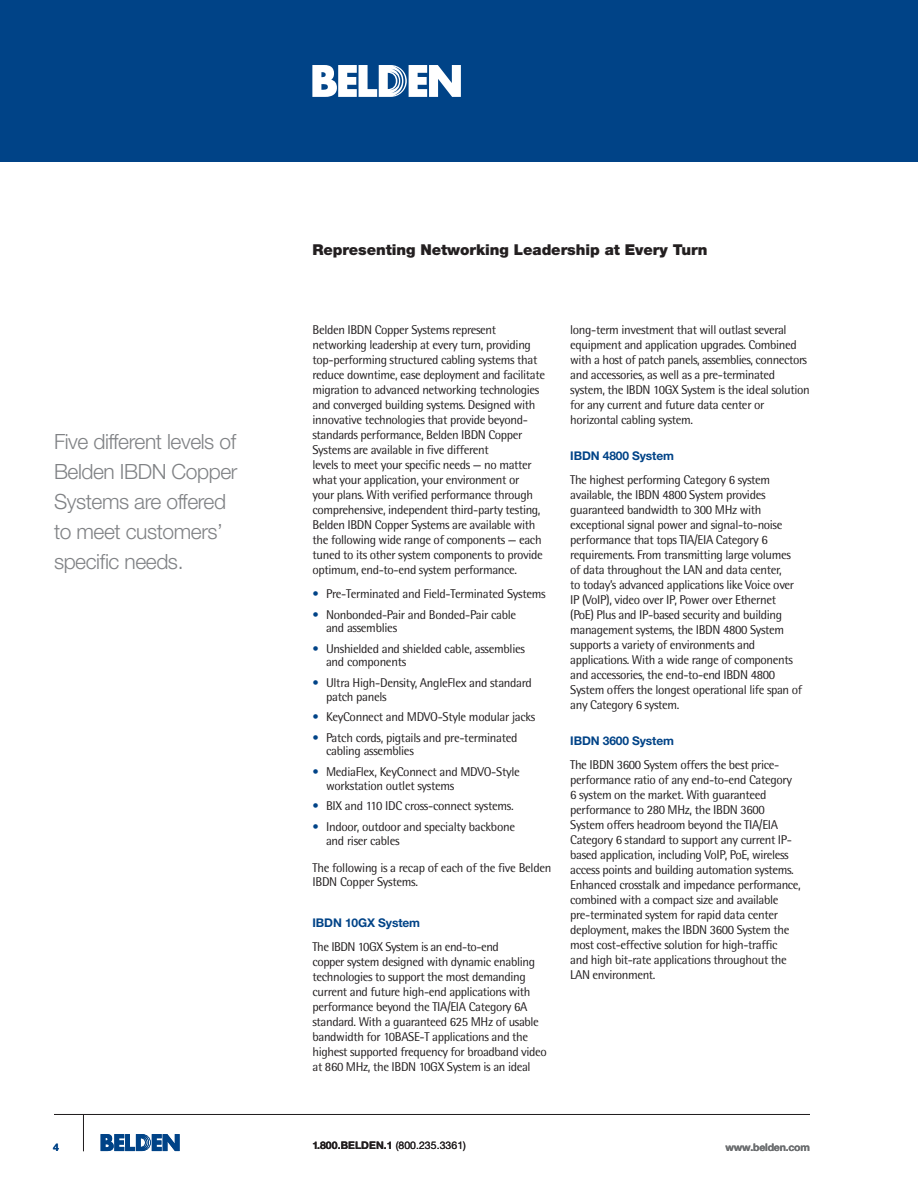
<style>
.page{position:relative;width:918px;height:1188px;background:#fff}
.page>*{position:absolute;margin:0;border:0;box-sizing:border-box;transform-origin:0 0}
.t1{font:300 21px/30px "Helvetica Neue";letter-spacing:-.02em;color:#808285}
.t2{font:900 15px "Helvetica Neue";letter-spacing:-.005em;color:#231f20}
.t3{font:12.75px/15px "Rotis Semi Sans";letter-spacing:-.03em;color:#231f20}
.t4{font:700 12px "Helvetica Neue";letter-spacing:-.01em;color:#004387}
.t5{font:700 10.5px "Helvetica Neue LT Std";letter-spacing:.005em;color:#231f20}
.t6{font:700 10.5px "Helvetica Neue";letter-spacing:-.02em;color:#6d6f71}
.t7{font:700 10.5px "Helvetica Neue";color:#004387}
.s1{font-family:"Helvetica Neue";font-weight:900;color:#004387}
.s2{font-family:"Helvetica Neue";font-weight:400}
</style>
<div class="page">
<div style="left:0;top:0;width:918px;height:162px;background:#004387"></div>
<svg style="left:312px;top:65px;width:149px;height:32px"></svg>
<hr style="left:83px;top:1114px;width:1px;height:37px;background:#231f20">
<hr style="left:54px;top:1114px;width:756px;height:1px;background:#231f20">
<svg style="left:101px;top:1134px;width:79px;height:17px"></svg>
<h1 class="t1" style="left:54px;top:426px;width:185px">Five different levels of<br>Belden IBDN Copper<br>Systems are offered to meet customers’ specific needs.</h1>
<p class="t2" style="left:313px;top:240px;width:397px">Representing Networking Leadership at Every Turn</p>
<p class="t3" style="left:313px;top:322px;width:234px">Belden IBDN Copper Systems represent networking leadership at every turn, providing top-performing structured cabling systems that reduce downtime, ease deployment and facilitate migration to advanced networking technologies and converged building systems. Designed with innovative technologies that provide beyond&shy;standards performance, Belden IBDN Copper Systems are available in five different<br>levels to meet your specific needs — no matter what your application, your environment or<br>your plans. With verified performance through comprehensive, independent third-party testing, Belden IBDN Copper Systems are available with the following wide range of components — each tuned to its other system components to provide optimum, end-to-end system performance.</p>
<p class="t3" style="left:313px;top:586px;width:235px"><span class="s1">•</span> Pre-Terminated and Field-Terminated Systems</p>
<p class="t3" style="left:326px;top:607px;width:192px;line-height:13.5px;text-indent:-14px"><span class="s1">•</span> Nonbonded-Pair and Bonded-Pair cable and assemblies</p>
<p class="t3" style="left:326px;top:642px;width:200px;line-height:13.5px;text-indent:-14px"><span class="s1">•</span> Unshielded and shielded cable, assemblies and components</p>
<p class="t3" style="left:326px;top:676px;width:207px;line-height:13.5px;text-indent:-14px"><span class="s1">•</span> Ultra High-Density, AngleFlex and standard patch panels</p>
<p class="t3" style="left:313px;top:709px;width:224px"><span class="s1">•</span> KeyConnect and MDVO-Style modular jacks</p>
<p class="t3" style="left:326px;top:731px;width:193px;line-height:13.5px;text-indent:-14px"><span class="s1">•</span> Patch cords, pigtails and pre-terminated cabling assemblies</p>
<p class="t3" style="left:326px;top:765px;width:195px;line-height:13.5px;text-indent:-14px"><span class="s1">•</span> MediaFlex, KeyConnect and MDVO-Style workstation outlet systems</p>
<p class="t3" style="left:313px;top:798px;width:203px"><span class="s1">•</span> BIX and 110 IDC cross-connect systems.</p>
<p class="t3" style="left:326px;top:820px;width:191px;line-height:13.5px;text-indent:-14px"><span class="s1">•</span> Indoor, outdoor and specialty backbone and riser cables</p>
<p class="t3" style="left:313px;top:861px;width:240px;line-height:13.5px">The following is a recap of each of the five Belden<br>IBDN Copper Systems.</p>
<p class="t4" style="left:313px;top:916px;width:109px">IBDN 10GX System</p>
<p class="t3" style="left:313px;top:939px;width:236px">The IBDN 10GX System is an end-to-end<br>copper system designed with dynamic enabling technologies to support the most demanding current and future high-end applications with performance beyond the TIA/EIA Category 6A standard. With a guaranteed 625 MHz of usable bandwidth for 10BASE-T applications and the highest supported frequency for broadband video at 860 MHz, the IBDN 10GX System is an ideal</p>
<p class="t3" style="left:570px;top:322px;width:241px">long-term investment that will outlast several equipment and application upgrades. Combined with a host of patch panels, assemblies, connectors and accessories, as well as a pre-terminated system, the IBDN 10GX System is the ideal solution for any current and future data center or horizontal cabling system.</p>
<p class="t4" style="left:570px;top:448px;width:105px">IBDN 4800 System</p>
<p class="t3" style="left:570px;top:472px;width:233px">The highest performing Category 6 system available, the IBDN 4800 System provides guaranteed bandwidth to 300 MHz with exceptional signal power and signal-to-noise performance that tops TIA/EIA Category 6 requirements. From transmitting large volumes of data throughout the LAN and data center,<br>to today’s advanced applications like Voice over IP (VoIP), video over IP, Power over Ethernet (PoE) Plus and IP-based security and building management systems, the IBDN 4800 System supports a variety of environments and applications. With a wide range of components and accessories, the end-to-end IBDN 4800<br>System offers the longest operational life span of any Category 6 system.</p>
<p class="t4" style="left:570px;top:733px;width:105px">IBDN 3600 System</p>
<p class="t3" style="left:570px;top:757px;width:232px">The IBDN 3600 System offers the best price&shy;performance ratio of any end-to-end Category 6 system on the market. With guaranteed performance to 280 MHz, the IBDN 3600<br>System offers headroom beyond the TIA/EIA Category 6 standard to support any current IP&shy;based application, including VoIP, PoE, wireless access points and building automation systems.<br>Enhanced crosstalk and impedance performance, combined with a compact size and available pre-terminated system for rapid data center deployment, makes the IBDN 3600 System the most cost-effective solution for high-traffic<br>and high bit-rate applications throughout the LAN environment.</p>
<p class="t7" style="left:53px;top:1141px;width:7px">4</p>
<p class="t5" style="left:312px;top:1139px;width:155px">1.800.BELDEN.1 <span class="s2">(800.235.3361)</span></p>
<p class="t6" style="left:725px;top:1141px;width:86px">www.belden.com</p>
</div>
